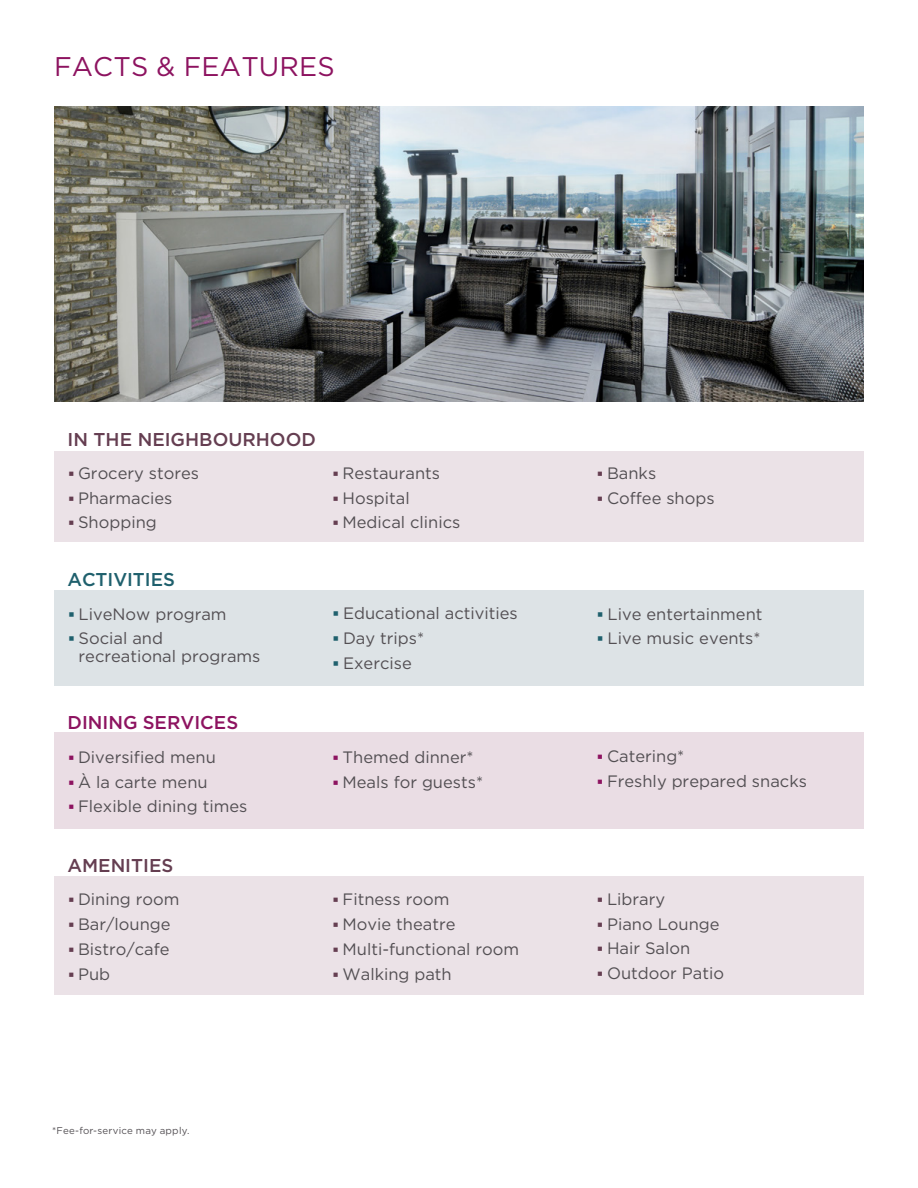
<style>
.page{position:relative;width:918px;height:1188px;background:#fff}
.page>*{position:absolute;margin:0;border:0;box-sizing:border-box;transform-origin:0 0}
.t1{font:27px "Gotham HTF";letter-spacing:.005em;color:#8d1360}
.t2{font:500 18.6px "Gotham HTF";color:#653e51}
.t3{font:500 18.6px "Gotham HTF";color:#8d1360}
.t4{font:500 18.6px "Gotham HTF";letter-spacing:-.005em;color:#1f606d}
.t5{font:16.5px/18px "Gotham HTF";color:#534f53}
.t6{font:9.75px "Gotham HTF";letter-spacing:.02em;color:#534f53}
.s1{color:#653e51}
.s2{color:#1f606d}
.s3{color:#8d1360}
</style>
<div class="page">
<img style="left:54px;top:107px;width:810px;height:294px">
<div style="left:54px;top:452px;width:810px;height:90px;background:#ebe2e7"></div>
<div style="left:54px;top:590px;width:810px;height:96px;background:#dde3e6"></div>
<div style="left:54px;top:733px;width:810px;height:96px;background:#eadde4"></div>
<div style="left:54px;top:876px;width:810px;height:119px;background:#ebe2e7"></div>
<h1 class="t1" style="left:54px;top:52px;width:282px">FACTS &amp; FEATURES</h1>
<p class="t2" style="left:68px;top:429px;width:250px">IN THE NEIGHBOURHOOD</p>
<p class="t5" style="left:68px;top:464px;width:133px"><span class="s1">③</span> Grocery stores</p>
<p class="t5" style="left:333px;top:464px;width:109px"><span class="s1">③</span> Restaurants</p>
<p class="t5" style="left:597px;top:464px;width:61px"><span class="s1">③</span> Banks</p>
<p class="t5" style="left:68px;top:489px;width:106px"><span class="s1">③</span> Pharmacies</p>
<p class="t5" style="left:333px;top:489px;width:79px"><span class="s1">③</span> Hospital</p>
<p class="t5" style="left:597px;top:489px;width:119px"><span class="s1">③</span> Coffee shops</p>
<p class="t5" style="left:68px;top:513px;width:90px"><span class="s1">③</span> Shopping</p>
<p class="t5" style="left:333px;top:513px;width:129px"><span class="s1">③</span> Medical clinics</p>
<p class="t4" style="left:68px;top:569px;width:109px">ACTIVITIES</p>
<p class="t5" style="left:68px;top:605px;width:160px"><span class="s2">③</span> LiveNow program</p>
<p class="t5" style="left:333px;top:604px;width:187px"><span class="s2">③</span> Educational activities</p>
<p class="t5" style="left:597px;top:605px;width:167px"><span class="s2">③</span> Live entertainment</p>
<p class="t5" style="left:79px;top:629px;width:183px;text-indent:-11px"><span class="s2">③</span> Social and recreational programs</p>
<p class="t5" style="left:333px;top:629px;width:93px"><span class="s2">③</span> Day trips*</p>
<p class="t5" style="left:597px;top:629px;width:165px"><span class="s2">③</span> Live music events*</p>
<p class="t5" style="left:333px;top:654px;width:81px"><span class="s2">③</span> Exercise</p>
<p class="t3" style="left:68px;top:712px;width:172px">DINING SERVICES</p>
<p class="t5" style="left:68px;top:748px;width:149px"><span class="s3">③</span> Diversified menu</p>
<p class="t5" style="left:333px;top:748px;width:143px"><span class="s3">③</span> Themed dinner*</p>
<p class="t5" style="left:597px;top:747px;width:89px"><span class="s3">③</span> Catering*</p>
<p class="t5" style="left:68px;top:772px;width:141px"><span class="s3">③</span> À la carte menu</p>
<p class="t5" style="left:333px;top:772px;width:152px"><span class="s3">③</span> Meals for guests*</p>
<p class="t5" style="left:597px;top:772px;width:211px"><span class="s3">③</span> Freshly prepared snacks</p>
<p class="t5" style="left:68px;top:797px;width:181px"><span class="s3">③</span> Flexible dining times</p>
<p class="t2" style="left:68px;top:855px;width:107px">AMENITIES</p>
<p class="t5" style="left:68px;top:890px;width:113px"><span class="s1">③</span> Dining room</p>
<p class="t5" style="left:333px;top:890px;width:118px"><span class="s1">③</span> Fitness room</p>
<p class="t5" style="left:597px;top:890px;width:70px"><span class="s1">③</span> Library</p>
<p class="t5" style="left:68px;top:915px;width:104px"><span class="s1">③</span> Bar/lounge</p>
<p class="t5" style="left:333px;top:915px;width:125px"><span class="s1">③</span> Movie theatre</p>
<p class="t5" style="left:597px;top:915px;width:124px"><span class="s1">③</span> Piano Lounge</p>
<p class="t5" style="left:68px;top:940px;width:103px"><span class="s1">③</span> Bistro/cafe</p>
<p class="t5" style="left:333px;top:940px;width:188px"><span class="s1">③</span> Multi-functional room</p>
<p class="t5" style="left:597px;top:939px;width:95px"><span class="s1">③</span> Hair Salon</p>
<p class="t5" style="left:68px;top:965px;width:44px"><span class="s1">③</span> Pub</p>
<p class="t5" style="left:333px;top:965px;width:121px"><span class="s1">③</span> Walking path</p>
<p class="t5" style="left:597px;top:964px;width:129px"><span class="s1">③</span> Outdoor Patio</p>
<p class="t6" style="left:52px;top:1125px;width:139px">*Fee-for-service may apply.</p>
</div>
